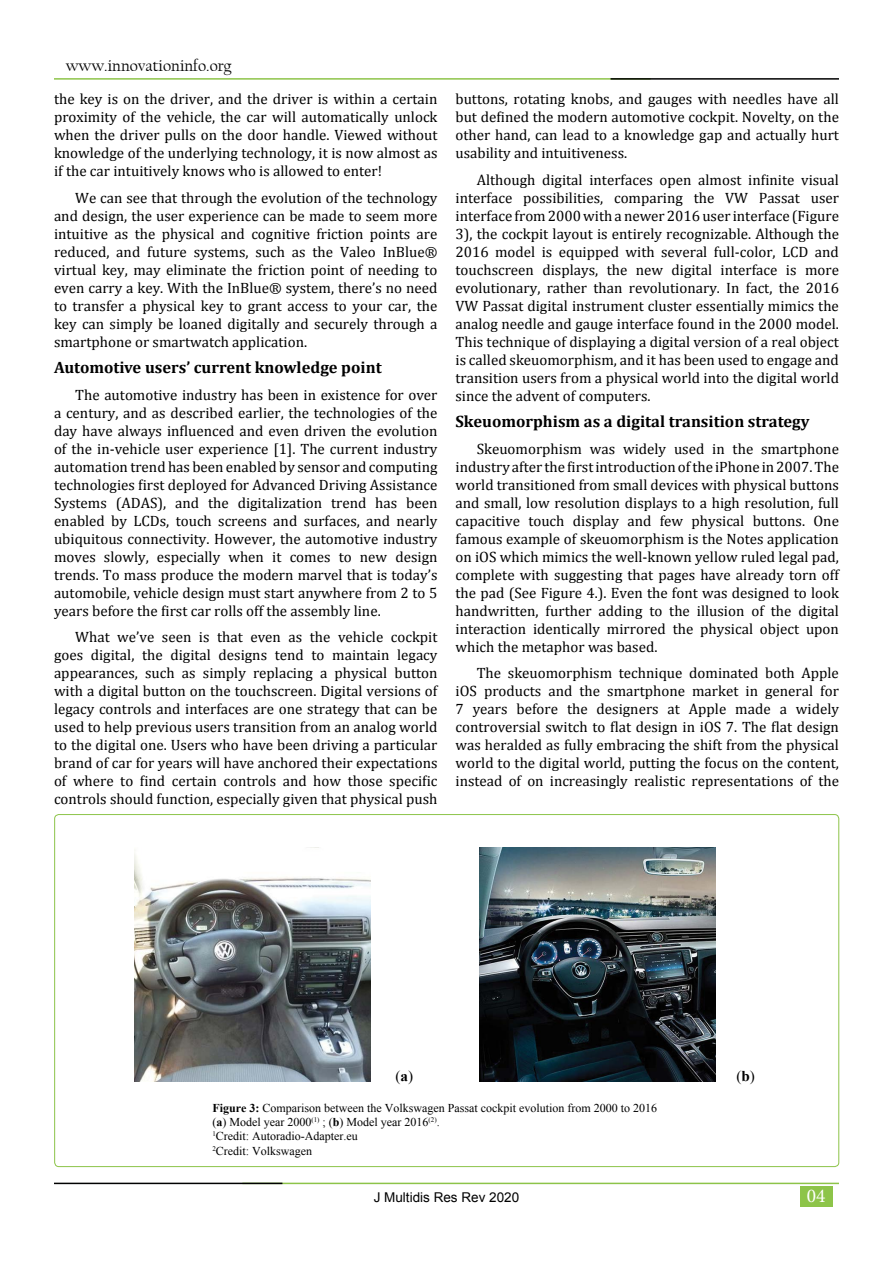
<style>
.page{position:relative;width:893px;height:1263px;background:#fff}
.page>*{position:absolute;margin:0;border:0;box-sizing:border-box;transform-origin:0 0}
.t1{font:19.5px "Minion Pro";color:#fff}
.t2{font:700 16.5px "Cambria";color:#000}
.t3{font:16.5px "Californian FB";color:#000}
.t4{font:15px/18px "Cambria";color:#000;text-align:justify}
.t5{font:15px "Times New Roman";color:#010101}
.t6{font:13.5px "Arial";color:#000}
.t7{font:12px/14.4px "Times New Roman";color:#000}
.s1{font-weight:700}
</style>
<div class="page">
<div style="left:800px;top:1186px;width:32px;height:20px;background:#8dc449"></div>
<hr style="left:54px;top:78px;width:597px;height:2px;background:#8dc449">
<hr style="left:610px;top:78px;width:229px;height:2px;background:#000101">
<hr style="left:242px;top:1183px;width:597px;height:1px;background:#8dc449">
<hr style="left:54px;top:1183px;width:228px;height:1px;background:#000101">
<img style="left:134px;top:847px;width:237px;height:234px">
<img style="left:480px;top:847px;width:236px;height:234px">
<p class="t3" style="left:66px;top:57px;width:167px">www.innovationinfo.org</p>
<p class="t4" style="left:54px;top:90px;width:385px">the key is on the driver, and the driver is within a certain proximity of the vehicle, the car will automatically unlock when the driver pulls on the door handle. Viewed without knowledge of the underlying technology, it is now almost as if the car intuitively knows who is allowed to enter!</p>
<p class="t4" style="left:54px;top:188px;width:385px;text-indent:21px">We can see that through the evolution of the technology and design, the user experience can be made to seem more intuitive as the physical and cognitive friction points are reduced, and future systems, such as the Valeo InBlue® virtual key, may eliminate the friction point of needing to even carry a key. With the InBlue® system, there’s no need to transfer a physical key to grant access to your car, the key can simply be loaned digitally and securely through a smartphone or smartwatch application.</p>
<p class="t2" style="left:54px;top:356px;width:329px">Automotive users’ current knowledge point</p>
<p class="t4" style="left:54px;top:385px;width:385px;text-indent:21px">The automotive industry has been in existence for over a century, and as described earlier, the technologies of the day have always influenced and even driven the evolution of the in-vehicle user experience [1]. The current industry automation trend has been enabled by sensor and computing technologies first deployed for Advanced Driving Assistance Systems (ADAS), and the digitalization trend has been enabled by LCDs, touch screens and surfaces, and nearly ubiquitous connectivity. However, the automotive industry moves slowly, especially when it comes to new design trends. To mass produce the modern marvel that is today’s automobile, vehicle design must start anywhere from 2 to 5 years before the first car rolls off the assembly line.</p>
<p class="t4" style="left:54px;top:628px;width:385px;text-indent:21px">What we’ve seen is that even as the vehicle cockpit goes digital, the digital designs tend to maintain legacy appearances, such as simply replacing a physical button with a digital button on the touchscreen. Digital versions of legacy controls and interfaces are one strategy that can be used to help previous users transition from an analog world to the digital one. Users who have been driving a particular brand of car for years will have anchored their expectations of where to find certain controls and how those specific controls should function, especially given that physical push</p>
<p class="t4" style="left:455px;top:90px;width:385px">buttons, rotating knobs, and gauges with needles have all but defined the modern automotive cockpit. Novelty, on the other hand, can lead to a knowledge gap and actually hurt usability and intuitiveness.</p>
<p class="t4" style="left:455px;top:170px;width:385px;text-indent:21px">Although digital interfaces open almost infinite visual interface possibilities, comparing the VW Passat user interface from 2000 with a newer 2016 user interface (Figure 3), the cockpit layout is entirely recognizable. Although the 2016 model is equipped with several full-color, LCD and touchscreen displays, the new digital interface is more evolutionary, rather than revolutionary. In fact, the 2016<br>VW Passat digital instrument cluster essentially mimics the analog needle and gauge interface found in the 2000 model.<br>This technique of displaying a digital version of a real object is called skeuomorphism, and it has been used to engage and transition users from a physical world into the digital world since the advent of computers.</p>
<p class="t2" style="left:455px;top:410px;width:356px">Skeuomorphism as a digital transition strategy</p>
<p class="t4" style="left:455px;top:439px;width:385px;text-indent:21px">Skeuomorphism was widely used in the smartphone industry after the first introduction of the iPhone in 2007. The world transitioned from small devices with physical buttons and small, low resolution displays to a high resolution, full capacitive touch display and few physical buttons. One famous example of skeuomorphism is the Notes application on iOS which mimics the well-known yellow ruled legal pad, complete with suggesting that pages have already torn off the pad (See Figure 4.). Even the font was designed to look handwritten, further adding to the illusion of the digital interaction identically mirrored the physical object upon which the metaphor was based.</p>
<p class="t4" style="left:455px;top:664px;width:385px;text-indent:21px">The skeuomorphism technique dominated both Apple iOS products and the smartphone market in general for 7 years before the designers at Apple made a widely controversial switch to flat design in iOS 7. The flat design was heralded as fully embracing the shift from the physical world to the digital world, putting the focus on the content, instead of on increasingly realistic representations of the</p>
<p class="t5" style="left:395px;top:1066px;width:19px">(<span class="s1">a</span>)</p>
<p class="t5" style="left:736px;top:1066px;width:20px">(<span class="s1">b</span>)</p>
<p class="t7" style="left:212px;top:1100px;width:446px"><span class="s1">Figure 3:</span> Comparison between the Volkswagen Passat cockpit evolution from 2000 to 2016 (<span class="s1">a</span>) Model year 2000<sup>(1)</sup> ; (<span class="s1">b</span>) Model year 2016<sup>(2)</sup>.<br><sup>1</sup>Credit: Autoradio-Adapter.eu<br><sup>2</sup>Credit: Volkswagen</p>
<p class="t6" style="left:374px;top:1188px;width:147px">J Multidis Res Rev 2020</p>
<h1 class="t1" style="left:807px;top:1183px;width:20px">04</h1>
</div>
